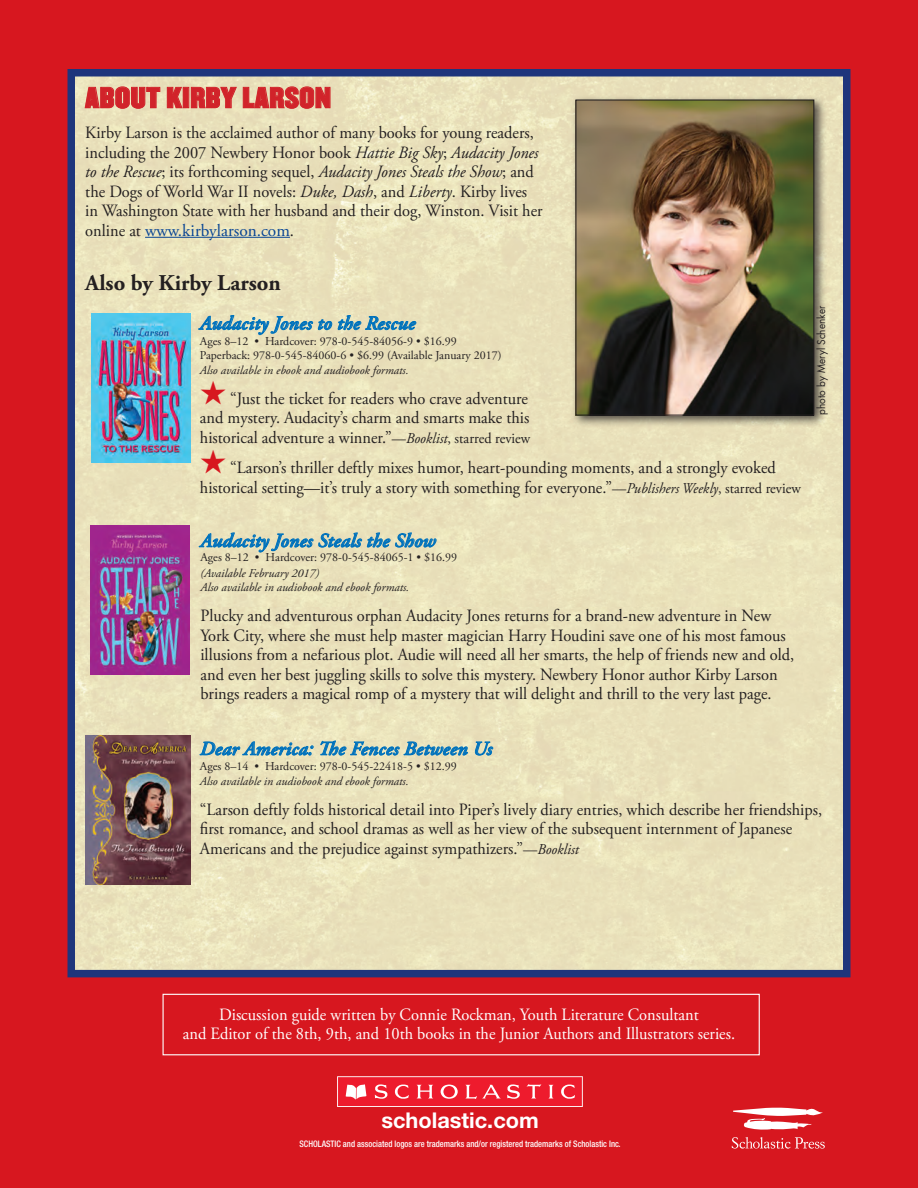
<style>
.page{position:relative;width:918px;height:1188px;background:#d7171f}
.page>*{position:absolute;margin:0;border:0;box-sizing:border-box;transform-origin:0 0}
.t1{font:25.5px "Champion HTF Middleweight";letter-spacing:.025em;color:#d1232a}
.t2{font:700 22.5px "Adobe Garamond Pro";color:#231f20}
.t3{font:700 21.75px "Helvetica Neue";color:#fff}
.t4{font:italic 600 19.5px "Adobe Garamond Pro";letter-spacing:.01em;color:#0072bc}
.t5{font:17.25px/19.5px "Adobe Garamond Pro";color:#231f20;scale:.95 1}
.t6{font:17.25px/19.5px "Adobe Garamond Pro";color:#fff;text-align:center;scale:.95 1}
.t7{font:12px/14.4px "Adobe Garamond Pro";color:#231f20}
.t8{font:italic 12px/14.4px "Adobe Garamond Pro";color:#231f20}
.t9{font:10.5px "Futura Std";color:#231f20;scale:.95 1}
.t10{font:500 condensed 9px "Helvetica Neue";color:#fff;scale:.95 1}
.s1{font-style:italic}
.s2{color:#094594}
.s3{color:#d7171f}
.s4{font-size:15px}
.s5{font-style:italic;font-size:15px}
</style>
<div class="page">
<div style="left:77px;top:78px;width:764px;height:890px;background:#eae1bb"></div>
<div style="left:68px;top:69px;width:782px;height:908px;border:8px solid #1e357c"></div>
<hr style="left:145px;top:237px;width:145px;height:1px;background:#094594">
<svg style="left:85px;top:86px;width:75px;height:23px;background:#e3b297"></svg>
<svg style="left:167px;top:87px;width:16px;height:22px"></svg>
<div style="left:183px;top:87px;width:6px;height:21px;border:1px solid #d1232a"></div>
<svg style="left:191px;top:87px;width:46px;height:22px"></svg>
<svg style="left:243px;top:86px;width:88px;height:23px;background:#e2af95"></svg>
<svg style="left:198px;top:289px;width:134px;height:46px;background:#d0d5bc"></svg>
<svg style="left:338px;top:315px;width:78px;height:15px"></svg>
<svg style="left:199px;top:506px;width:238px;height:46px;background:#cfd5bb"></svg>
<svg style="left:200px;top:714px;width:113px;height:42px;background:#cfd6bc"></svg>
<svg style="left:320px;top:740px;width:148px;height:16px;background:#9ebebb"></svg>
<svg style="left:475px;top:741px;width:18px;height:15px"></svg>
<div style="left:571px;top:95px;width:256px;height:333px;background:#231f20;opacity:.75"></div>
<img style="left:577px;top:101px;width:235px;height:313px">
<div style="left:575px;top:99px;width:239px;height:317px;border:1px solid #231f20"></div>
<svg style="left:732px;top:1137px;width:93px;height:12px"></svg>
<svg style="left:733px;top:1108px;width:90px;height:22px"></svg>
<svg style="left:337px;top:1076px;width:246px;height:31px;background:#f04452"></svg>
<div style="left:163px;top:994px;width:597px;height:61px;border:1px solid #fff"></div>
<img style="left:91px;top:314px;width:99px;height:148px">
<img style="left:91px;top:525px;width:99px;height:149px">
<img style="left:85px;top:735px;width:106px;height:149px">
<h1 class="t1" style="left:85px;top:81px;width:247px">ABOUT KIRBY LARSON</h1>
<p class="t5" style="left:85px;top:123px;width:483px">Kirby Larson is the acclaimed author of many books for young readers, including the 2007 Newbery Honor book <span class="s1">Hattie Big Sky</span>; <span class="s1">Audacity Jones to the Rescue</span>; its forthcoming sequel, <span class="s1">Audacity Jones Steals the Show</span>; and the Dogs of World War II novels: <span class="s1">Duke, Dash</span>, and <span class="s1">Liberty</span>. Kirby lives in Washington State with her husband and their dog, Winston. Visit her online at <span class="s2">www.kirbylarson.com</span>.</p>
<h2 class="t2" style="left:85px;top:270px;width:197px">Also by Kirby Larson</h2>
<p class="t4" style="left:200px;top:312px;width:217px">Audacity Jones to the Rescue</p>
<p class="t7" style="left:200px;top:334px;width:303px">Ages 8–12 • Hardcover: 978-0-545-84056-9 • $16.99<br>Paperback: 978-0-545-84060-6 • $6.99 (Available January 2017)</p>
<p class="t8" style="left:200px;top:363px;width:210px">Also available in ebook and audiobook formats.</p>
<p class="t5" style="left:200px;top:389px;width:349px"><span class="s3">★</span> “Just the ticket for readers who crave adventure and mystery. Audacity’s charm and smarts make this historical adventure a winner.”<span class="s4">—</span><span class="s5">Booklist</span><span class="s4">, starred review</span></p>
<p class="t5" style="left:200px;top:459px;width:634px"><span class="s3">★</span> “Larson’s thriller deftly mixes humor, heart-pounding moments, and a strongly evoked historical setting—it’s truly a story with something for everyone.”<span class="s4">—</span><span class="s5">Publishers Weekly</span><span class="s4">, starred review</span></p>
<p class="t4" style="left:200px;top:529px;width:237px">Audacity Jones Steals the Show</p>
<p class="t7" style="left:200px;top:551px;width:258px">Ages 8–12 • Hardcover: 978-0-545-84065-1 • $16.99</p>
<p class="t8" style="left:200px;top:566px;width:210px">(Available February 2017)<br>Also available in audiobook and ebook formats.</p>
<p class="t5" style="left:200px;top:607px;width:627px">Plucky and adventurous orphan Audacity Jones returns for a brand-new adventure in New York City, where she must help master magician Harry Houdini save one of his most famous illusions from a nefarious plot. Audie will need all her smarts, the help of friends new and old, and even her best juggling skills to solve this mystery. Newbery Honor author Kirby Larson brings readers a magical romp of a mystery that will delight and thrill to the very last page.</p>
<p class="t4" style="left:200px;top:737px;width:294px">Dear America: The Fences Between Us</p>
<p class="t7" style="left:200px;top:760px;width:258px">Ages 8–14 • Hardcover: 978-0-545-22418-5 • $12.99</p>
<p class="t8" style="left:200px;top:774px;width:210px">Also available in audiobook and ebook formats.</p>
<p class="t5" style="left:200px;top:800px;width:656px">“Larson deftly folds historical detail into Piper’s lively diary entries, which describe her friendships, first romance, and school dramas as well as her view of the subsequent internment of Japanese<br>Americans and the prejudice against sympathizers.”<span class="s4">—</span><span class="s5">Booklist</span></p>
<p class="t9" style="left:815px;top:415px;width:116px;rotate:-90deg">photo by Meryl Schenker</p>
<p class="t6" style="left:183px;top:1005px;width:583px">Discussion guide written by Connie Rockman, Youth Literature Consultant<br>and Editor of the 8th, 9th, and 10th books in the Junior Authors and Illustrators series.</p>
<p class="t3" style="left:381px;top:1107px;width:159px">scholastic.com</p>
<p class="t10" style="left:300px;top:1139px;width:340px">SCHOLASTIC and associated logos are trademarks and/or registered trademarks of Scholastic Inc.</p>
</div>
